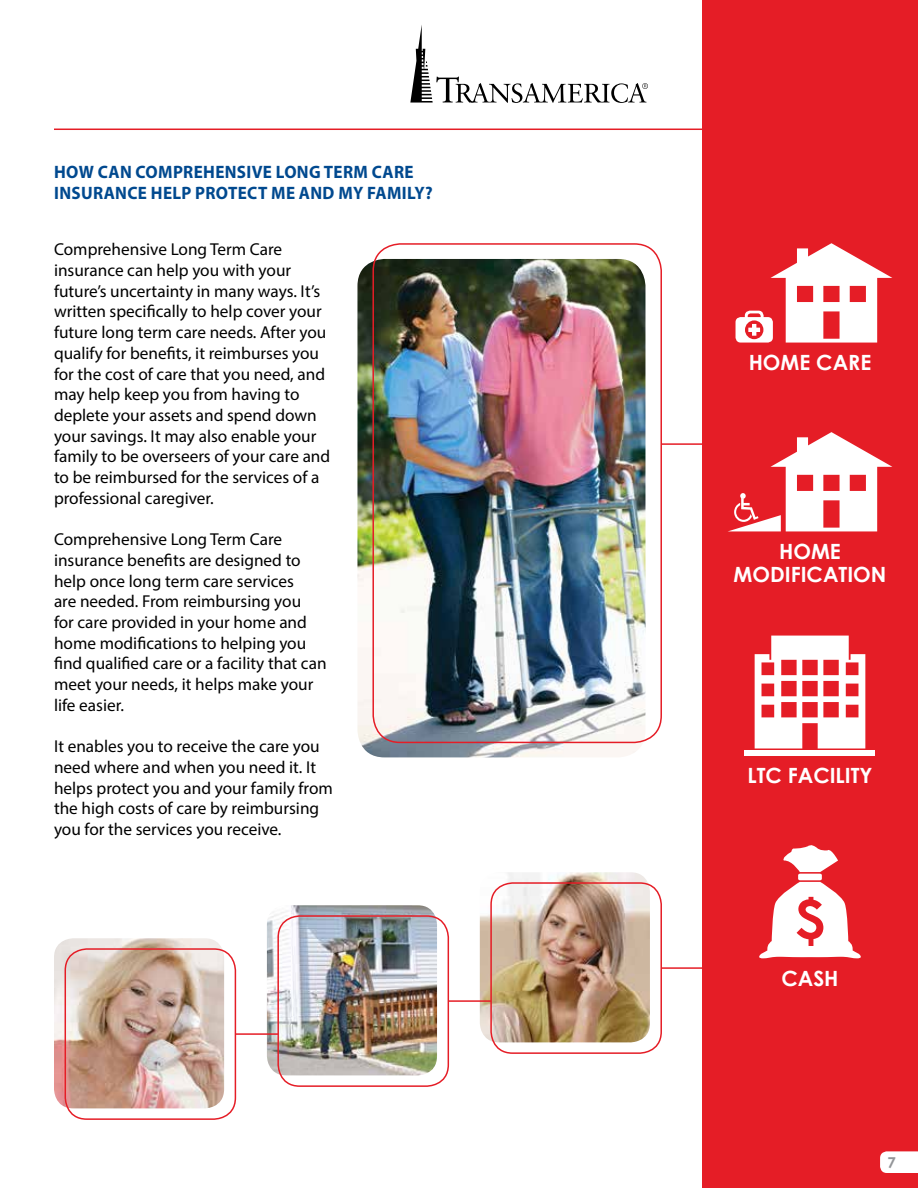
<style>
.page{position:relative;width:918px;height:1188px;background:#fff}
.page>*{position:absolute;margin:0;border:0;box-sizing:border-box;transform-origin:0 0}
.t1{font:700 21px/22.5px "Century Gothic";color:#fff;text-align:center}
.t2{font:700 18px/21.6px "Myriad Pro";letter-spacing:.02em;color:#00498f;scale:.95 1}
.t3{font:17.25px/20.7px "Myriad Pro";color:#000}
.t4{font:700 15px "Century Gothic";color:#939598}
</style>
<div class="page">
<div style="left:702px;top:0;width:216px;height:1188px;background:#e51d26"></div>
<svg style="left:410px;top:25px;width:238px;height:78px"></svg>
<hr style="left:54px;top:129px;width:648px;height:1px;background:#e51d26">
<svg style="left:880px;top:1151px;width:38px;height:22px"></svg>
<img style="left:54px;top:938px;width:170px;height:170px">
<div style="left:65px;top:948px;width:171px;height:172px;border:2px solid #e51d26;border-radius:22px"></div>
<img style="left:267px;top:905px;width:170px;height:170px">
<div style="left:277px;top:915px;width:172px;height:172px;border:2px solid #e51d26;border-radius:22px"></div>
<img style="left:480px;top:872px;width:170px;height:170px">
<div style="left:490px;top:882px;width:172px;height:172px;border:2px solid #e51d26;border-radius:22px"></div>
<img style="left:357px;top:259px;width:288px;height:498px">
<div style="left:372px;top:243px;width:290px;height:500px;border:2px solid #e51d26;border-radius:27px"></div>
<hr style="left:662px;top:443px;width:58px;height:2px;background:#e51d26">
<svg style="left:736px;top:243px;width:156px;height:100px"></svg>
<svg style="left:729px;top:432px;width:163px;height:99px"></svg>
<svg style="left:759px;top:845px;width:102px;height:113px"></svg>
<svg style="left:755px;top:636px;width:110px;height:113px"></svg>
<div style="left:745px;top:750px;width:130px;height:6px;background:#fff"></div>
<div style="left:777px;top:642px;width:66px;height:9px;background:#fff"></div>
<hr style="left:235px;top:1033px;width:43px;height:2px;background:#e51d26">
<hr style="left:448px;top:1000px;width:43px;height:2px;background:#e51d26">
<hr style="left:661px;top:967px;width:47px;height:2px;background:#e51d26">
<p class="t2" style="left:54px;top:160px;width:400px">HOW CAN COMPREHENSIVE LONG TERM CARE<br>INSURANCE HELP PROTECT ME AND MY FAMILY?</p>
<p class="t3" style="left:54px;top:239px;width:278px">Comprehensive Long Term Care insurance can help you with your future’s uncertainty in many ways. It’s written specifically to help cover your future long term care needs. After you qualify for benefits, it reimburses you for the cost of care that you need, and may help keep you from having to deplete your assets and spend down your savings. It may also enable your family to be overseers of your care and to be reimbursed for the services of a professional caregiver.</p>
<p class="t3" style="left:54px;top:529px;width:274px">Comprehensive Long Term Care insurance benefits are designed to help once long term care services<br>are needed. From reimbursing you<br>for care provided in your home and home modifications to helping you find qualified care or a facility that can meet your needs, it helps make your life easier.</p>
<p class="t3" style="left:54px;top:736px;width:280px">It enables you to receive the care you need where and when you need it. It helps protect you and your family from the high costs of care by reimbursing you for the services you receive.</p>
<p class="t1" style="left:749px;top:350px;width:124px">HOME CARE</p>
<p class="t1" style="left:734px;top:539px;width:154px">HOME<br>MODIFICATION</p>
<p class="t1" style="left:747px;top:764px;width:127px">LTC FACILITY</p>
<p class="t1" style="left:781px;top:966px;width:59px">CASH</p>
<p class="t4" style="left:888px;top:1151px;width:10px">7</p>
</div>
